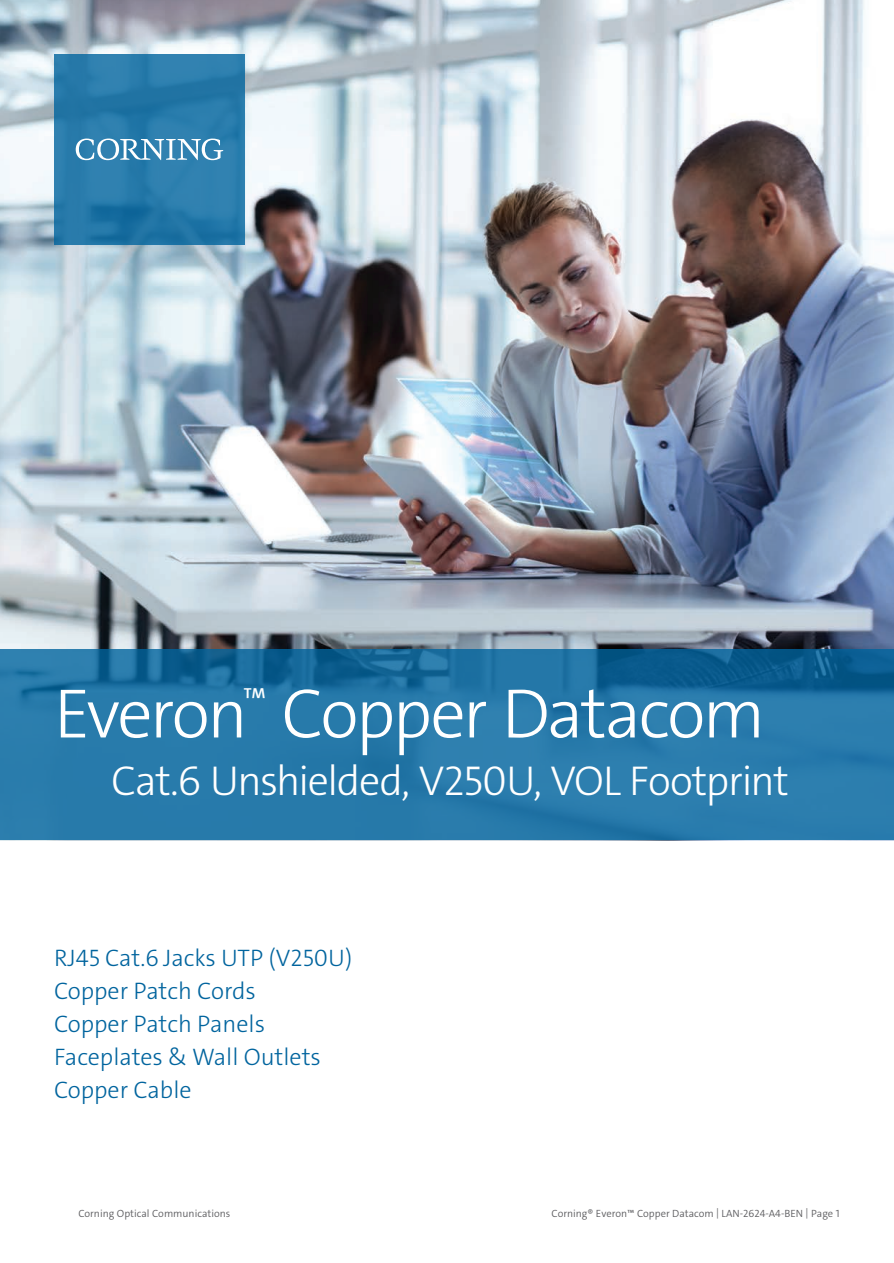
<style>
.page{position:relative;width:894px;height:1263px;background:#fff}
.page>*{position:absolute;margin:0;border:0;box-sizing:border-box;transform-origin:0 0}
.t1{font:300 70.5px "The Sans C4 s";letter-spacing:-.04em;color:#fff}
.Headline_30pt{font:300 42px "The Sans C4 s";letter-spacing:-.03em;color:#fff}
.t2{font:300 24px "The Sans C4 s";color:#00649e}
.t3{font:300 10.5px "The Sans C4 s";color:#5f5f62}
</style>
<div class="page">
<img style="left:0;top:0;width:893px;height:649px">
<svg style="left:0;top:649px;width:893px;height:191px;background:#2476a7"></svg>
<svg style="left:54px;top:54px;width:191px;height:191px;background:#277aaa"></svg>
<svg style="left:76px;top:139px;width:147px;height:21px"></svg>
<p class="t1" style="left:54px;top:668px;width:712px">Everon<sup>™</sup> Copper Datacom</p>
<p class="Headline_30pt" style="left:111px;top:753px;width:679px">Cat.6 Unshielded, V250U, VOL Footprint</p>
<p class="t2" style="left:54px;top:942px;width:299px">RJ45 Cat.6 Jacks UTP (V250U)</p>
<p class="t2" style="left:54px;top:975px;width:203px">Copper Patch Cords</p>
<p class="t2" style="left:54px;top:1008px;width:212px">Copper Patch Panels</p>
<p class="t2" style="left:54px;top:1041px;width:268px">Faceplates &amp; Wall Outlets</p>
<p class="t2" style="left:54px;top:1074px;width:139px">Copper Cable</p>
<p class="t3" style="left:78px;top:1206px;width:153px">Corning Optical Communications</p>
<p class="t3" style="left:551px;top:1206px;width:289px">Corning® Everon™ Copper Datacom | LAN-2624-A4-BEN | Page 1</p>
</div>
